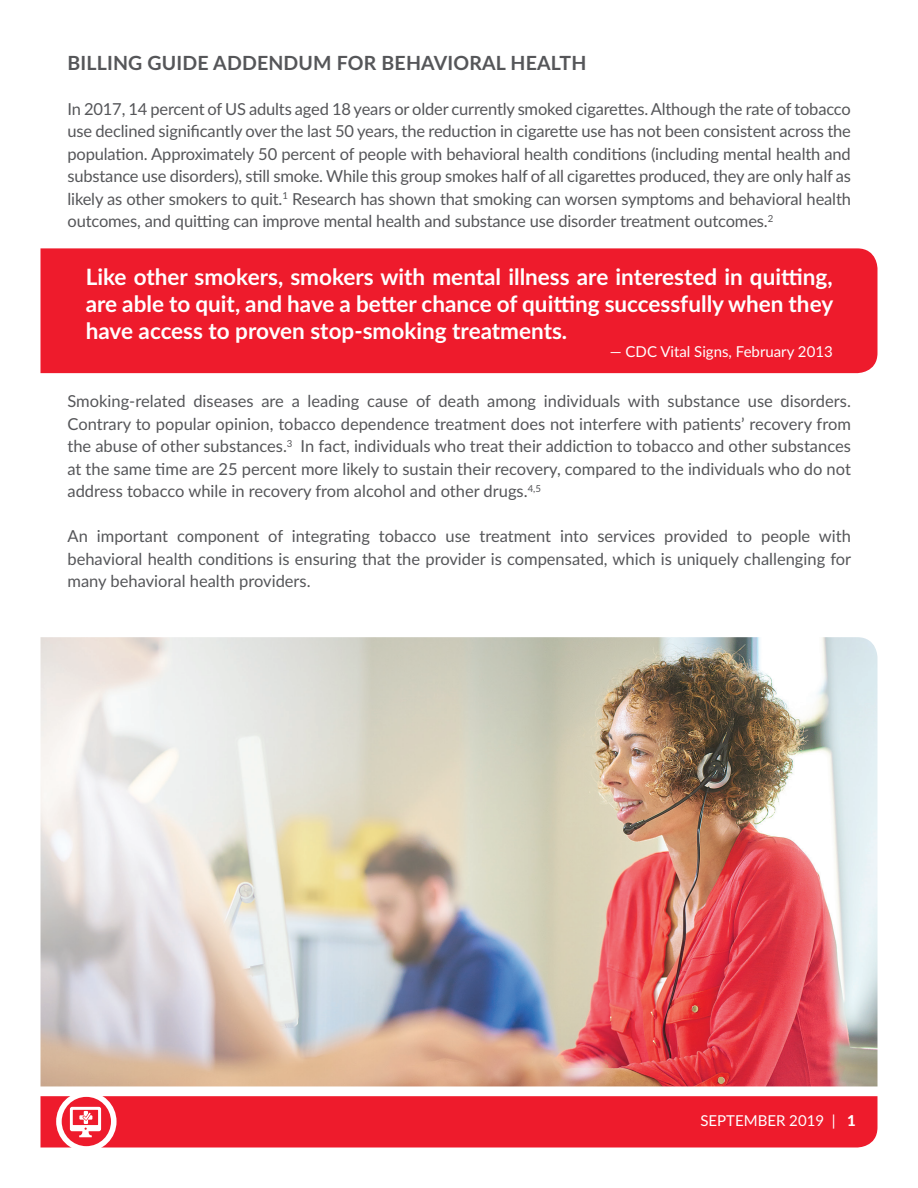
<style>
.page{position:relative;width:918px;height:1188px;background:#fff}
.page>*{position:absolute;margin:0;border:0;box-sizing:border-box;transform-origin:0 0}
.t1{font:700 22.5px/27px "Lato";color:#fff;text-align:justify}
.t2{font:700 19.5px "Lato";letter-spacing:.01em;color:#555659}
.t3{font:16.5px/22.5px "Lato";color:#555659;text-align:justify}
.t4{font:15px "Lato";color:#fff}
.s1{font-weight:800}
</style>
<div class="page">
<div style="left:40px;top:248px;width:838px;height:125px;background:#ee1b2c"></div>
<img style="left:40px;top:637px;width:838px;height:449px">
<svg style="left:40px;top:1096px;width:838px;height:52px;background:#ee2535"></svg>
<p class="t2" style="left:68px;top:48px;width:520px">BILLING GUIDE ADDENDUM FOR BEHAVIORAL HEALTH</p>
<p class="t3" style="left:67px;top:97px;width:785px">In 2017, 14 percent of US adults aged 18 years or older currently smoked cigarettes. Although the rate of tobacco use declined significantly over the last 50 years, the reduction in cigarette use has not been consistent across the population. Approximately 50 percent of people with behavioral health conditions (including mental health and substance use disorders), still smoke. While this group smokes half of all cigarettes produced, they are only half as likely as other smokers to quit.<sup>1</sup> Research has shown that smoking can worsen symptoms and behavioral health outcomes, and quitting can improve mental health and substance use disorder treatment outcomes.<sup>2</sup></p>
<h1 class="t1" style="left:86px;top:262px;width:749px">Like other smokers, smokers with mental illness are interested in quitting, are able to quit, and have a better chance of quitting successfully when they have access to proven stop-smoking treatments.</h1>
<p class="t4" style="left:610px;top:341px;width:224px">— CDC Vital Signs, February 2013</p>
<p class="t3" style="left:67px;top:389px;width:785px">Smoking-related diseases are a leading cause of death among individuals with substance use disorders.<br>Contrary to popular opinion, tobacco dependence treatment does not interfere with patients’ recovery from the abuse of other substances.<sup>3</sup> In fact, individuals who treat their addiction to tobacco and other substances at the same time are 25 percent more likely to sustain their recovery, compared to the individuals who do not address tobacco while in recovery from alcohol and other drugs.<sup>4,5</sup></p>
<p class="t3" style="left:68px;top:524px;width:785px">An important component of integrating tobacco use treatment into services provided to people with behavioral health conditions is ensuring that the provider is compensated, which is uniquely challenging for many behavioral health providers.</p>
<p class="t4" style="left:701px;top:1110px;width:157px">SEPTEMBER 2019 | <span class="s1">1</span></p>
</div>
